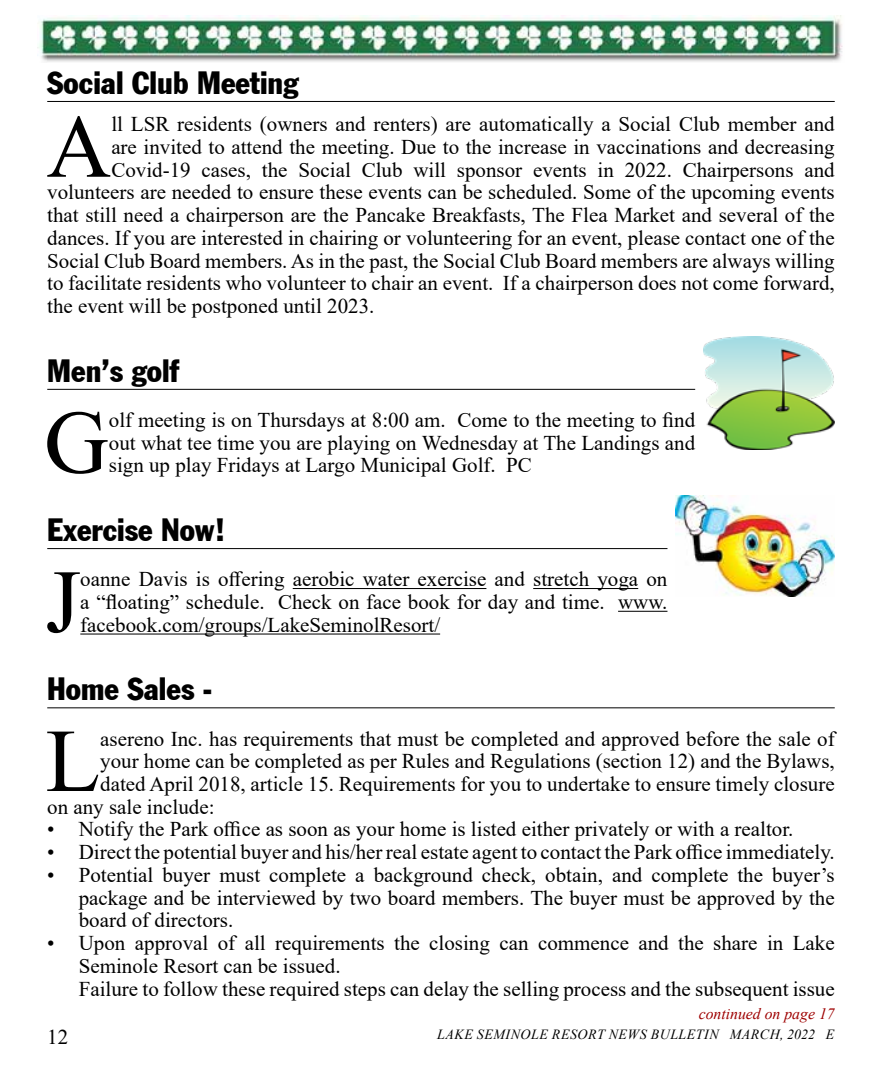
<style>
.page{position:relative;width:882px;height:1071px;background:#fff}
.page>*{position:absolute;margin:0;border:0;box-sizing:border-box;transform-origin:0 0}
.t1{font:89.77px "Times New Roman";color:#000}
.t2{font:31.5px "Franklin Gothic Condensed";color:#000}
.t3{font:21px/22.8px "Times New Roman";color:#000;text-align:justify}
.t4{font:italic 15.75px "Times New Roman";color:#9e0000}
.t5{font:italic 14px "Times New Roman";letter-spacing:.035em;color:#000}
</style>
<div class="page">
<img style="left:37px;top:16px;width:806px;height:46px">
<hr style="left:47px;top:101px;width:788px;height:1px;background:#000">
<hr style="left:47px;top:389px;width:648px;height:1px;background:#000">
<img style="left:703px;top:336px;width:132px;height:113px">
<hr style="left:47px;top:548px;width:620px;height:1px;background:#000">
<hr style="left:293px;top:588px;width:193px;height:1px;background:#000">
<hr style="left:533px;top:588px;width:105px;height:1px;background:#000">
<hr style="left:618px;top:611px;width:49px;height:1px;background:#000">
<hr style="left:80px;top:634px;width:360px;height:1px;background:#000">
<img style="left:675px;top:495px;width:160px;height:101px">
<hr style="left:47px;top:707px;width:788px;height:1px;background:#000">
<h2 class="t2" style="left:47px;top:64px;width:253px">Social Club Meeting</h2>
<h1 class="t1" style="left:47px;top:83px;width:66px">A</h1>
<p class="t3" style="left:111px;top:112px;width:725px">ll LSR residents (owners and renters) are automatically a Social Club member and</p>
<p class="t3" style="left:111px;top:135px;width:725px">are invited to attend the meeting. Due to the increase in vaccinations and decreasing</p>
<p class="t3" style="left:111px;top:158px;width:725px">Covid-19 cases, the Social Club will sponsor events in 2022. Chairpersons and</p>
<p class="t3" style="left:47px;top:180px;width:789px">volunteers are needed to ensure these events can be scheduled. Some of the upcoming events</p>
<p class="t3" style="left:47px;top:203px;width:789px">that still need a chairperson are the Pancake Breakfasts, The Flea Market and several of the</p>
<p class="t3" style="left:47px;top:226px;width:789px">dances. If you are interested in chairing or volunteering for an event, please contact one of the</p>
<p class="t3" style="left:47px;top:249px;width:789px">Social Club Board members. As in the past, the Social Club Board members are always willing</p>
<p class="t3" style="left:47px;top:271px;width:789px">to facilitate residents who volunteer to chair an event. If a chairperson does not come forward,</p>
<p class="t3" style="left:47px;top:294px;width:329px">the event will be postponed until 2023.</p>
<h2 class="t2" style="left:47px;top:352px;width:133px">Men’s golf</h2>
<h1 class="t1" style="left:44px;top:379px;width:66px">G</h1>
<p class="t3" style="left:109px;top:408px;width:588px">olf meeting is on Thursdays at 8:00 am. Come to the meeting to find out what tee time you are playing on Wednesday at The Landings and sign up play Fridays at Largo Municipal Golf. PC</p>
<h2 class="t2" style="left:47px;top:511px;width:180px">Exercise Now!</h2>
<h1 class="t1" style="left:45px;top:538px;width:36px">J</h1>
<p class="t3" style="left:80px;top:567px;width:589px">oanne Davis is offering aerobic water exercise and stretch yoga on a “floating” schedule. Check on face book for day and time. www. facebook.com/groups/LakeSeminolResort/</p>
<h2 class="t2" style="left:47px;top:670px;width:167px">Home Sales -</h2>
<h1 class="t1" style="left:45px;top:698px;width:56px">L</h1>
<p class="t3" style="left:100px;top:726px;width:736px">asereno Inc. has requirements that must be completed and approved before the sale of</p>
<p class="t3" style="left:100px;top:749px;width:736px">your home can be completed as per Rules and Regulations (section 12) and the Bylaws,</p>
<p class="t3" style="left:100px;top:772px;width:736px">dated April 2018, article 15. Requirements for you to undertake to ensure timely closure</p>
<p class="t3" style="left:47px;top:795px;width:169px">on any sale include:</p>
<p class="t3" style="left:47px;top:817px;width:748px">• Notify the Park office as soon as your home is listed either privately or with a realtor.</p>
<p class="t3" style="left:47px;top:840px;width:789px">• Direct the potential buyer and his/her real estate agent to contact the Park office immediately.</p>
<p class="t3" style="left:79px;top:863px;width:758px;text-indent:-32px">• Potential buyer must complete a background check, obtain, and complete the buyer’s package and be interviewed by two board members. The buyer must be approved by the board of directors.</p>
<p class="t3" style="left:79px;top:931px;width:758px;text-align:left;text-indent:-32px">• Upon approval of all requirements the closing can commence and the share in Lake<br>Seminole Resort can be issued.<br>Failure to follow these required steps can delay the selling process and the subsequent issue</p>
<p class="t4" style="left:699px;top:1003px;width:138px">continued on page 17</p>
<p class="t3" style="left:47px;top:1024px;width:22px">12</p>
<p class="t5" style="left:437px;top:1024px;width:399px">LAKE SEMINOLE RESORT NEWS BULLETIN MARCH, 2022 E</p>
</div>
